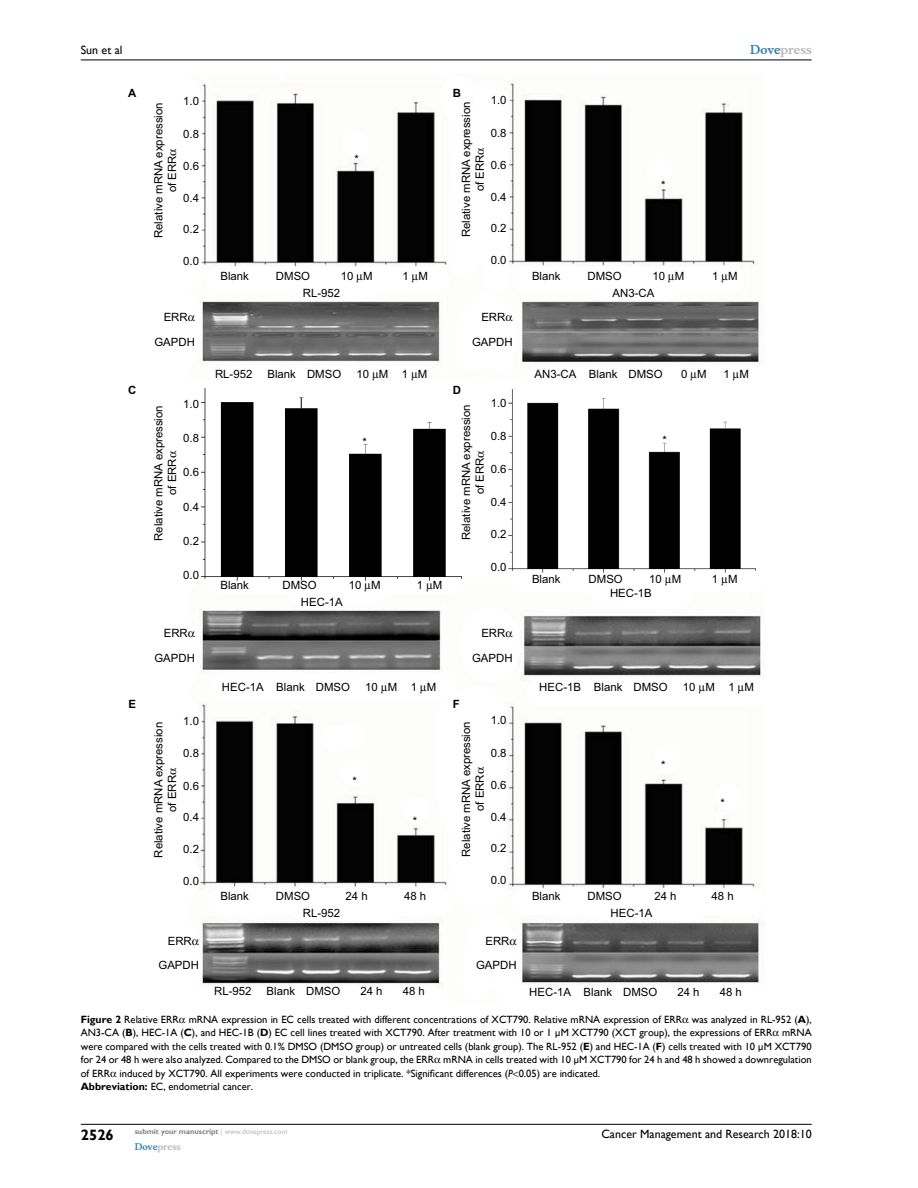
<style>
.page{position:relative;width:918px;height:1188px;background:#fff}
.page>*{position:absolute;margin:0;border:0;box-sizing:border-box;transform-origin:0 0}
.t1{font:700 15px "Gill Sans";color:#000}
.t2{font:12px "Gill Sans";color:#000}
.t3{font:700 12px "Musee";color:#b8babc}
.t4{font:11.4px/13.6px "Arial";color:#000}
.t5{font:700 11.4px "Arial";color:#000}
.t6{font:10.5px/13.5px "Gill Sans";color:#000}
.t7{font:700 9px "Musee";color:#b8babc}
.t8{font:700 7.5px "Gill Sans";color:#808285}
.s1{color:#3785ad}
.s2{font-weight:700}
.s3{font-style:italic}
.s4{font-weight:400;color:#b8babc}
</style>
<div class="page">
<hr style="left:81px;top:1124px;width:731px;height:1px;background:#000">
<hr style="left:81px;top:60px;width:731px;height:1px;background:#000">
<img style="left:197px;top:83px;width:567px;height:906px">
<img style="left:201px;top:388px;width:260px;height:193px">
<img style="left:509px;top:390px;width:246px;height:182px">
<svg style="left:357px;top:275px;width:6px;height:8px"></svg>
<svg style="left:412px;top:275px;width:6px;height:8px"></svg>
<svg style="left:478px;top:148px;width:6px;height:6px"></svg>
<svg style="left:669px;top:275px;width:6px;height:8px"></svg>
<svg style="left:722px;top:275px;width:6px;height:8px"></svg>
<svg style="left:381px;top:685px;width:7px;height:8px"></svg>
<svg style="left:421px;top:685px;width:6px;height:8px"></svg>
<svg style="left:506px;top:631px;width:7px;height:6px"></svg>
<svg style="left:699px;top:685px;width:6px;height:8px"></svg>
<svg style="left:738px;top:685px;width:6px;height:8px"></svg>
<svg style="left:373px;top:372px;width:6px;height:9px"></svg>
<svg style="left:412px;top:372px;width:6px;height:9px"></svg>
<svg style="left:506px;top:315px;width:7px;height:7px"></svg>
<svg style="left:691px;top:372px;width:6px;height:9px"></svg>
<svg style="left:733px;top:372px;width:6px;height:9px"></svg>
<svg style="left:197px;top:939px;width:2px;height:6px"></svg>
<svg style="left:510px;top:939px;width:7px;height:6px"></svg>
<svg style="left:365px;top:584px;width:6px;height:8px"></svg>
<svg style="left:427px;top:584px;width:6px;height:8px"></svg>
<svg style="left:478px;top:450px;width:6px;height:7px"></svg>
<svg style="left:665px;top:577px;width:7px;height:9px"></svg>
<svg style="left:722px;top:577px;width:6px;height:9px"></svg>
<svg style="left:478px;top:767px;width:6px;height:7px"></svg>
<p class="t2" style="left:81px;top:43px;width:43px">Sun et al</p>
<p class="t5" style="left:128px;top:85px;width:10px">A</p>
<p class="t5" style="left:453px;top:85px;width:10px">B</p>
<p class="t4" style="left:491px;top:93px;width:17px">1.0</p>
<p class="t4" style="left:183px;top:94px;width:17px">1.0</p>
<p class="t4" style="left:459px;top:191px;width:91px;text-indent:-46px;rotate:-90deg">Relative mRNA expression of ERR</p>
<p class="t4" style="left:152px;top:192px;width:91px;text-indent:-46px;rotate:-90deg">Relative mRNA expression of ERR</p>
<p class="t4" style="left:491px;top:126px;width:17px">0.8</p>
<p class="t4" style="left:183px;top:127px;width:17px">0.8</p>
<p class="t4" style="left:355px;top:152px;width:6px">*</p>
<p class="t4" style="left:491px;top:159px;width:17px">0.6</p>
<p class="t4" style="left:491px;top:190px;width:17px">0.4</p>
<p class="t4" style="left:491px;top:221px;width:17px">0.2</p>
<p class="t4" style="left:183px;top:159px;width:17px">0.6</p>
<p class="t4" style="left:183px;top:191px;width:17px">0.4</p>
<p class="t4" style="left:183px;top:222px;width:17px">0.2</p>
<p class="t4" style="left:183px;top:254px;width:17px">0.0</p>
<p class="t4" style="left:154px;top:305px;width:42px;line-height:24.8px;text-align:center">ERR<br>GAPDH</p>
<p class="t4" style="left:220px;top:269px;width:30px">Blank</p>
<p class="t4" style="left:276px;top:269px;width:36px">DMSO</p>
<p class="t4" style="left:341px;top:269px;width:33px">10 M</p>
<p class="t4" style="left:402px;top:269px;width:27px">1 M</p>
<p class="t4" style="left:303px;top:286px;width:39px">RL-952</p>
<p class="t4" style="left:215px;top:367px;width:39px">RL-952</p>
<p class="t4" style="left:267px;top:367px;width:75px">Blank DMSO</p>
<p class="t4" style="left:356px;top:367px;width:33px">10 M</p>
<p class="t4" style="left:402px;top:367px;width:27px">1 M</p>
<p class="t5" style="left:128px;top:382px;width:10px">C</p>
<p class="t5" style="left:453px;top:382px;width:10px">D</p>
<p class="t4" style="left:491px;top:253px;width:17px">0.0</p>
<p class="t4" style="left:472px;top:305px;width:42px;line-height:24.8px;text-align:center">ERR<br>GAPDH</p>
<p class="t4" style="left:183px;top:397px;width:17px">1.0</p>
<p class="t4" style="left:183px;top:431px;width:17px">0.8</p>
<p class="t4" style="left:152px;top:495px;width:91px;text-indent:-46px;rotate:-90deg">Relative mRNA expression of ERR</p>
<p class="t4" style="left:183px;top:466px;width:17px">0.6</p>
<p class="t4" style="left:183px;top:500px;width:17px">0.4</p>
<p class="t4" style="left:183px;top:534px;width:17px">0.2</p>
<p class="t4" style="left:183px;top:568px;width:17px">0.0</p>
<p class="t4" style="left:164px;top:626px;width:26px">ERR</p>
<p class="t4" style="left:154px;top:651px;width:42px">GAPDH</p>
<p class="t4" style="left:362px;top:435px;width:6px">*</p>
<p class="t4" style="left:220px;top:579px;width:30px">Blank</p>
<p class="t4" style="left:283px;top:579px;width:36px">DMSO</p>
<p class="t4" style="left:349px;top:579px;width:33px">10 M</p>
<p class="t4" style="left:417px;top:579px;width:27px">1 M</p>
<p class="t4" style="left:301px;top:596px;width:43px">HEC-1A</p>
<p class="t4" style="left:222px;top:680px;width:130px">HEC-1A Blank DMSO</p>
<p class="t4" style="left:365px;top:680px;width:72px">10 M 1M</p>
<p class="t4" style="left:491px;top:396px;width:17px">1.0</p>
<p class="t4" style="left:491px;top:429px;width:17px">0.8</p>
<p class="t4" style="left:459px;top:494px;width:91px;text-indent:-46px;rotate:-90deg">Relative mRNA expression of ERR</p>
<p class="t4" style="left:491px;top:462px;width:17px">0.6</p>
<p class="t4" style="left:491px;top:495px;width:17px">0.4</p>
<p class="t4" style="left:491px;top:528px;width:17px">0.2</p>
<p class="t4" style="left:491px;top:560px;width:17px">0.0</p>
<p class="t4" style="left:472px;top:621px;width:42px;line-height:24.8px;text-align:center">ERR<br>GAPDH</p>
<p class="t5" style="left:128px;top:696px;width:9px">E</p>
<p class="t5" style="left:453px;top:696px;width:8px">F</p>
<p class="t4" style="left:183px;top:714px;width:17px">1.0</p>
<p class="t4" style="left:152px;top:812px;width:91px;text-indent:-46px;rotate:-90deg">Relative mRNA expression of ERR</p>
<p class="t4" style="left:183px;top:747px;width:17px">0.8</p>
<p class="t4" style="left:183px;top:779px;width:17px">0.6</p>
<p class="t4" style="left:183px;top:811px;width:17px">0.4</p>
<p class="t4" style="left:183px;top:842px;width:17px">0.2</p>
<p class="t4" style="left:352px;top:774px;width:6px">*</p>
<p class="t4" style="left:413px;top:814px;width:6px">*</p>
<p class="t4" style="left:491px;top:713px;width:17px">1.0</p>
<p class="t4" style="left:459px;top:811px;width:91px;text-indent:-46px;rotate:-90deg">Relative mRNA expression of ERR</p>
<p class="t4" style="left:491px;top:746px;width:17px">0.8</p>
<p class="t4" style="left:491px;top:778px;width:17px">0.6</p>
<p class="t4" style="left:491px;top:810px;width:17px">0.4</p>
<p class="t4" style="left:491px;top:841px;width:17px">0.2</p>
<p class="t4" style="left:183px;top:874px;width:17px">0.0</p>
<p class="t4" style="left:491px;top:873px;width:17px">0.0</p>
<p class="t3" style="left:750px;top:43px;width:63px"><span class="s1">Dove</span>press</p>
<p class="t4" style="left:661px;top:178px;width:6px">*</p>
<p class="t4" style="left:532px;top:269px;width:30px">Blank</p>
<p class="t4" style="left:588px;top:269px;width:36px">DMSO</p>
<p class="t4" style="left:652px;top:269px;width:33px">10 M</p>
<p class="t4" style="left:712px;top:269px;width:27px">1 M</p>
<p class="t4" style="left:613px;top:286px;width:43px">AN3-CA</p>
<p class="t4" style="left:535px;top:367px;width:130px">AN3-CA Blank DMSO</p>
<p class="t4" style="left:681px;top:367px;width:27px">0 M</p>
<p class="t4" style="left:723px;top:367px;width:27px">1 M</p>
<p class="t4" style="left:663px;top:433px;width:6px">*</p>
<p class="t4" style="left:589px;top:572px;width:36px">DMSO</p>
<p class="t4" style="left:532px;top:572px;width:30px">Blank</p>
<p class="t4" style="left:649px;top:572px;width:33px">10 M</p>
<p class="t4" style="left:712px;top:572px;width:27px">1 M</p>
<p class="t4" style="left:610px;top:586px;width:43px">HEC-1B</p>
<p class="t4" style="left:539px;top:680px;width:130px">HEC-1B Blank DMSO</p>
<p class="t4" style="left:683px;top:680px;width:72px">10M 1M</p>
<p class="t4" style="left:661px;top:758px;width:6px">*</p>
<p class="t4" style="left:720px;top:796px;width:6px">*</p>
<p class="t4" style="left:220px;top:889px;width:30px">Blank</p>
<p class="t4" style="left:276px;top:889px;width:36px">DMSO</p>
<p class="t4" style="left:346px;top:889px;width:24px">24 h</p>
<p class="t4" style="left:404px;top:889px;width:24px">48 h</p>
<p class="t4" style="left:588px;top:889px;width:36px">DMSO</p>
<p class="t4" style="left:532px;top:889px;width:30px">Blank</p>
<p class="t4" style="left:654px;top:889px;width:24px">24 h</p>
<p class="t4" style="left:712px;top:889px;width:24px">48 h</p>
<p class="t4" style="left:158px;top:928px;width:42px;line-height:24.8px;text-align:center">ERR<br>GAPDH</p>
<p class="t4" style="left:303px;top:906px;width:39px">RL-952</p>
<p class="t4" style="left:214px;top:984px;width:39px">RL-952</p>
<p class="t4" style="left:267px;top:984px;width:75px">Blank DMSO</p>
<p class="t4" style="left:360px;top:984px;width:24px">24 h</p>
<p class="t4" style="left:403px;top:984px;width:24px">48 h</p>
<p class="t4" style="left:476px;top:928px;width:42px;line-height:24.8px;text-align:center">ERR<br>GAPDH</p>
<p class="t4" style="left:611px;top:906px;width:43px">HEC-1A</p>
<p class="t4" style="left:529px;top:985px;width:130px">HEC-1A Blank DMSO</p>
<p class="t4" style="left:677px;top:985px;width:24px">24 h</p>
<p class="t4" style="left:720px;top:985px;width:24px">48 h</p>
<p class="t6" style="left:81px;top:1013px;width:732px"><span class="s2">Figure 2</span> Relative ERR mRNA expression in EC cells treated with different concentrations of XCT790. Relative mRNA expression of ERR was analyzed in RL-952 (<span class="s2">A</span>), AN 3-CA (<span class="s2">B</span>), HEC-1A (<span class="s2">C</span>), and HEC-1B (<span class="s2">D</span>) EC cell lines treated with XCT790. After treatment with 10 or 1 µM XCT790 (XCT group), the expressions of ERR mRNA were compared with the cells treated with 0.1% DMSO (DMSO group) or untreated cells (blank group). The RL-952 (<span class="s2">E</span>) and HEC-1A (<span class="s2">F</span>) cells treated with 10 µM XCT790 for 24 or 48 h were also analyzed. Compared to the DMSO or blank group, the ERR mRNA in cells treated with 10 µM XCT790 for 24 h and 48 h showed a downregulation of ERR induced by XCT790. All experiments were conducted in triplicate. *Significant differences (<span class="s3">P</span> 0.05) are indicated.<br><span class="s2">Abbreviation:</span> EC, endometrial cancer.</p>
<h1 class="t1" style="left:81px;top:1126px;width:35px">2526</h1>
<p class="t8" style="left:135px;top:1127px;width:154px">submit your manuscript <span class="s4">| www.dovepress.com</span></p>
<p class="t7" style="left:135px;top:1141px;width:48px"><span class="s1">Dove</span>press</p>
<p class="t2" style="left:601px;top:1127px;width:212px">Cancer Management and Research 2018:10</p>
</div>
